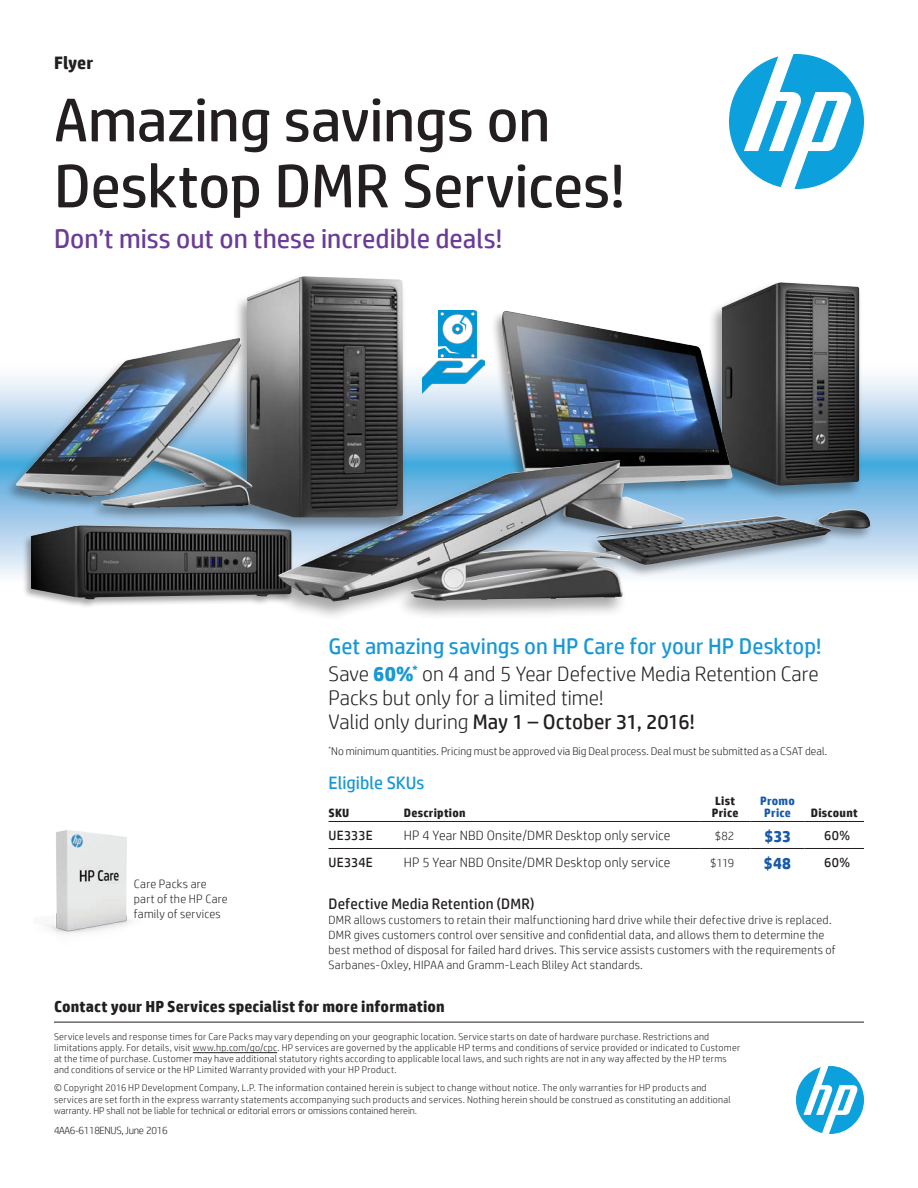
<style>
.page{position:relative;width:918px;height:1188px;background:#fff}
.page>*{position:absolute;margin:0;border:0;box-sizing:border-box;transform-origin:0 0}
.t1{font:61.5px/66px "HP Simplified";letter-spacing:-.005em;color:#231f20}
.t2{font:27px "HP Simplified";color:#6a3b97}
.t3{font:22.5px "HP Simplified";color:#1898d6}
.t4{font:300 21px/24px "HP Simplified";color:#231f20}
.t5{font:18px "HP Simplified";color:#1898d6}
.t6{font:700 18px "HP Simplified";color:#231f20}
.t7{font:700 16.5px "HP Simplified";color:#185aa9}
.t8{font:700 15.9px "HP Simplified";letter-spacing:.01em;color:#231f20}
.t9{font:15px "HP Simplified";letter-spacing:.01em;color:#231f20}
.t10{font:300 13.5px "HP Simplified";letter-spacing:.015em;color:#231f20}
.t11{font:13.5px "HP Simplified";letter-spacing:.015em;color:#231f20}
.t12{font:300 12px/15px "HP Simplified";letter-spacing:.02em;color:#231f20}
.t13{font:700 12px/12px "HP Simplified";letter-spacing:.02em;color:#231f20}
.t14{font:700 12px/12px "HP Simplified";letter-spacing:.02em;color:#185aa9;text-align:center}
.t15{font:300 11.25px "HP Simplified";letter-spacing:.005em;color:#231f20}
.t16{font:300 10.5px "HP Simplified";letter-spacing:-.035em;color:#231f20}
.t17{font:300 9.75px/11.2px "HP Simplified";letter-spacing:.025em;color:#231f20}
.s1{font-weight:700;color:#1898d6}
.s2{font-weight:400}
</style>
<div class="page">
<hr style="left:193px;top:1052px;width:84px;height:1px;background:#231f20">
<svg style="left:729px;top:54px;width:135px;height:135px"></svg>
<hr style="left:328px;top:821px;width:76px;height:1px;background:#231f20">
<hr style="left:404px;top:821px;width:296px;height:1px;background:#231f20">
<hr style="left:700px;top:821px;width:51px;height:1px;background:#231f20">
<hr style="left:751px;top:821px;width:54px;height:1px;background:#231f20">
<hr style="left:805px;top:821px;width:59px;height:1px;background:#231f20">
<hr style="left:328px;top:848px;width:76px;height:1px;background:#231f20">
<hr style="left:404px;top:848px;width:296px;height:1px;background:#231f20">
<hr style="left:700px;top:848px;width:51px;height:1px;background:#231f20">
<hr style="left:751px;top:848px;width:54px;height:1px;background:#231f20">
<hr style="left:805px;top:848px;width:59px;height:1px;background:#231f20">
<svg style="left:796px;top:1066px;width:68px;height:68px"></svg>
<hr style="left:54px;top:1022px;width:810px;height:1px;background:#231f20">
<svg style="left:0;top:310px;width:918px;height:266px"></svg>
<div style="left:233px;top:274px;width:175px;height:260px;background:#231f20;opacity:.4"></div>
<img style="left:247px;top:276px;width:157px;height:241px">
<img style="left:722px;top:282px;width:137px;height:28px">
<div style="left:490px;top:310px;width:383px;height:268px;background:#231f20;opacity:.4"></div>
<img style="left:502px;top:311px;width:368px;height:254px">
<div style="left:22px;top:524px;width:272px;height:85px;background:#231f20;opacity:.4"></div>
<img style="left:31px;top:525px;width:231px;height:74px">
<div style="left:4px;top:336px;width:252px;height:187px;background:#231f20;opacity:.4"></div>
<img style="left:16px;top:338px;width:237px;height:170px">
<div style="left:262px;top:458px;width:366px;height:164px;background:#231f20;opacity:.4"></div>
<img style="left:278px;top:460px;width:345px;height:142px">
<img style="left:422px;top:359px;width:62px;height:35px">
<img style="left:438px;top:310px;width:38px;height:48px">
<svg style="left:459px;top:316px;width:7px;height:15px"></svg>
<svg style="left:437px;top:346px;width:23px;height:8px"></svg>
<img style="left:47px;top:830px;width:84px;height:104px">
<h3 class="t6" style="left:54px;top:51px;width:41px">Flyer</h3>
<h1 class="t1" style="left:54px;top:86px;width:573px">Amazing savings on<br>Desktop DMR Services!</h1>
<h2 class="t2" style="left:54px;top:221px;width:450px">Don’t miss out on these incredible deals!</h2>
<p class="t12" style="left:134px;top:876px;width:95px">Care Packs are part of the HP Care family of services</p>
<h3 class="t3" style="left:328px;top:632px;width:495px">Get amazing savings on HP Care for your HP Desktop!</h3>
<h3 class="t4" style="left:328px;top:661px;width:492px">Save <span class="s1">60%</span><sup>*</sup> on 4 and 5 Year Defective Media Retention Care<br>Packs but only for a limited time!<br>Valid only during <span class="s2">May 1 – October 31, 2016!</span></h3>
<p class="t15" style="left:328px;top:744px;width:500px"><sup>*</sup>No minimum quantities. Pricing must be approved via Big Deal process. Deal must be submitted as a CSAT deal.</p>
<h3 class="t5" style="left:328px;top:771px;width:98px">Eligible SKUs</h3>
<p class="t13" style="left:328px;top:807px;width:22px">SKU</p>
<p class="t13" style="left:404px;top:807px;width:63px">Description</p>
<p class="t13" style="left:712px;top:795px;width:28px">List<br>Price</p>
<p class="t14" style="left:760px;top:795px;width:36px">Promo<br>Price</p>
<p class="t13" style="left:811px;top:807px;width:49px">Discount</p>
<h3 class="t11" style="left:328px;top:827px;width:46px">UE333E</h3>
<h3 class="t10" style="left:404px;top:827px;width:268px">HP 4 Year NBD Onsite/DMR Desktop only service</h3>
<p class="t12" style="left:715px;top:828px;width:21px">$82</p>
<h3 class="t7" style="left:765px;top:825px;width:28px">$33</h3>
<h3 class="t11" style="left:824px;top:827px;width:27px">60%</h3>
<h3 class="t11" style="left:328px;top:854px;width:46px">UE334E</h3>
<h3 class="t10" style="left:404px;top:854px;width:268px">HP 5 Year NBD Onsite/DMR Desktop only service</h3>
<p class="t12" style="left:710px;top:855px;width:26px">$119</p>
<h3 class="t7" style="left:764px;top:852px;width:29px">$48</h3>
<h3 class="t11" style="left:824px;top:854px;width:27px">60%</h3>
<h3 class="t9" style="left:328px;top:894px;width:208px">Defective Media Retention (DMR)</h3>
<p class="t12" style="left:328px;top:912px;width:509px">DMR allows customers to retain their malfunctioning hard drive while their defective drive is replaced.<br>DMR gives customers control over sensitive and confidential data, and allows them to determine the best method of disposal for failed hard drives. This service assists customers with the requirements of Sarbanes-Oxley, HIPAA and Gramm-Leach Bliley Act standards.</p>
<h3 class="t8" style="left:54px;top:996px;width:392px">Contact your HP Services specialist for more information</h3>
<p class="t17" style="left:54px;top:1030px;width:688px">Service levels and response times for Care Packs may vary depending on your geographic location. Service starts on date of hardware purchase. Restrictions and limitations apply. For details, visit www.hp.com/go/cpc. HP services are governed by the applicable HP terms and conditions of service provided or indicated to Customer at the time of purchase. Customer may have additional statutory rights according to applicable local laws, and such rights are not in any way affected by the HP terms and conditions of service or the HP Limited Warranty provided with your HP Product.</p>
<p class="t17" style="left:54px;top:1082px;width:678px">© Copyright 2016 HP Development Company, L.P. The information contained herein is subject to change without notice. The only warranties for HP products and services are set forth in the express warranty statements accompanying such products and services. Nothing herein should be construed as constituting an additional warranty. HP shall not be liable for technical or editorial errors or omissions contained herein.</p>
<p class="t16" style="left:54px;top:1123px;width:115px">4AA6-6118ENUS, June 2016</p>
</div>
